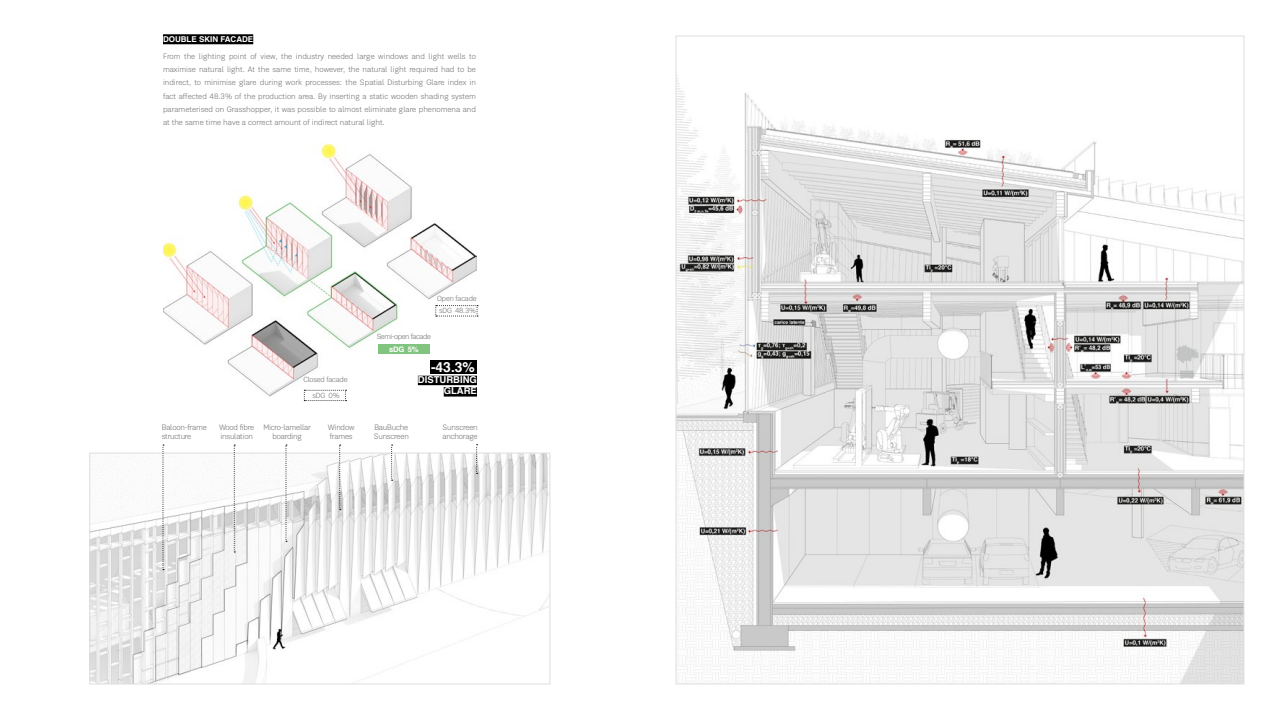
<style>
.page{position:relative;width:1280px;height:720px;background:#fff}
.page>*{position:absolute;margin:0;border:0;box-sizing:border-box;transform-origin:0 0}
.t1{font:700 13.9px "Helvetica";color:#fff}
.t2{font:700 9.5px/11.4px "Helvetica";color:#fff;text-align:right}
.t3{font:300 8px/9.6px "Kommon Grotesk";letter-spacing:-.025em;color:#6b6b6b}
.t4{font:700 8px "Helvetica";color:#fff}
.t5{font:300 7.6px "Kommon Grotesk";letter-spacing:-.025em;color:#6b6b6b}
.t6{font:300 7.6px "Kommon Grotesk";letter-spacing:-.05em;color:#6b6b6b}
.t7{font:700 7.6px "Helvetica";color:#fff}
</style>
<div class="page">
<img style="left:163px;top:144px;width:314px;height:252px">
<img style="left:92px;top:455px;width:456px;height:227px">
<div style="left:90px;top:453px;width:460px;height:231px;border:1px solid #dedede"></div>
<div style="left:163px;top:34px;width:90px;height:10px;background:#000"></div>
<img style="left:678px;top:83px;width:564px;height:599px">
<div style="left:418px;top:376px;width:59px;height:9px;background:#000"></div>
<div style="left:444px;top:387px;width:33px;height:10px;background:#000"></div>
<div style="left:430px;top:360px;width:47px;height:14px;background:#000"></div>
<svg style="left:163px;top:445px;width:1px;height:125px"></svg>
<svg style="left:234px;top:445px;width:1px;height:108px"></svg>
<svg style="left:286px;top:445px;width:1px;height:97px"></svg>
<svg style="left:339px;top:445px;width:2px;height:65px"></svg>
<svg style="left:391px;top:445px;width:2px;height:36px"></svg>
<svg style="left:476px;top:444px;width:2px;height:30px"></svg>
<svg style="left:304px;top:390px;width:43px;height:11px"></svg>
<svg style="left:435px;top:305px;width:43px;height:12px"></svg>
<div style="left:378px;top:344px;width:52px;height:10px;background:#81c480"></div>
<p class="t4" style="left:163px;top:33px;width:92px">DOUBLE SKIN FACADE</p>
<p class="t3" style="left:163px;top:49px;width:315px;line-height:13.3px;text-align:justify">From the lighting point of view, the industry needed large windows and light wells to maximise natural light. At the same time, however, the natural light required had to be indirect, to minimise glare during work processes: the Spatial Disturbing Glare index in fact affected 48.3% of the production area. By inserting a static wooden shading system parameterised on Grasshopper, it was possible to almost eliminate glare phenomena and at the same time have a correct amount of indirect natural light.</p>
<p class="t5" style="left:437px;top:294px;width:41px">Open facade</p>
<p class="t6" style="left:377px;top:332px;width:56px">Semi-open facade</p>
<p class="t7" style="left:389px;top:343px;width:31px">sDG 5%</p>
<p class="t5" style="left:439px;top:306px;width:38px">sDG 48.3%</p>
<p class="t5" style="left:303px;top:374px;width:46px">Closed facade</p>
<p class="t5" style="left:312px;top:390px;width:29px">sDG 0%</p>
<h1 class="t1" style="left:431px;top:356px;width:45px">-43.3%</h1>
<p class="t2" style="left:418px;top:374px;width:61px">DISTURBING<br>GLARE</p>
<p class="t3" style="left:162px;top:422px;width:46px">Baloon-frame structure</p>
<p class="t3" style="left:219px;top:422px;width:37px">Wood fibre insulation</p>
<p class="t3" style="left:263px;top:422px;width:49px;text-align:center">Micro-lamellar boarding</p>
<p class="t3" style="left:328px;top:422px;width:28px">Window frames</p>
<p class="t3" style="left:374px;top:422px;width:37px">BauBuche<br>Sunscreen</p>
<p class="t3" style="left:442px;top:422px;width:37px">Sunscreen anchorage</p>
</div>
